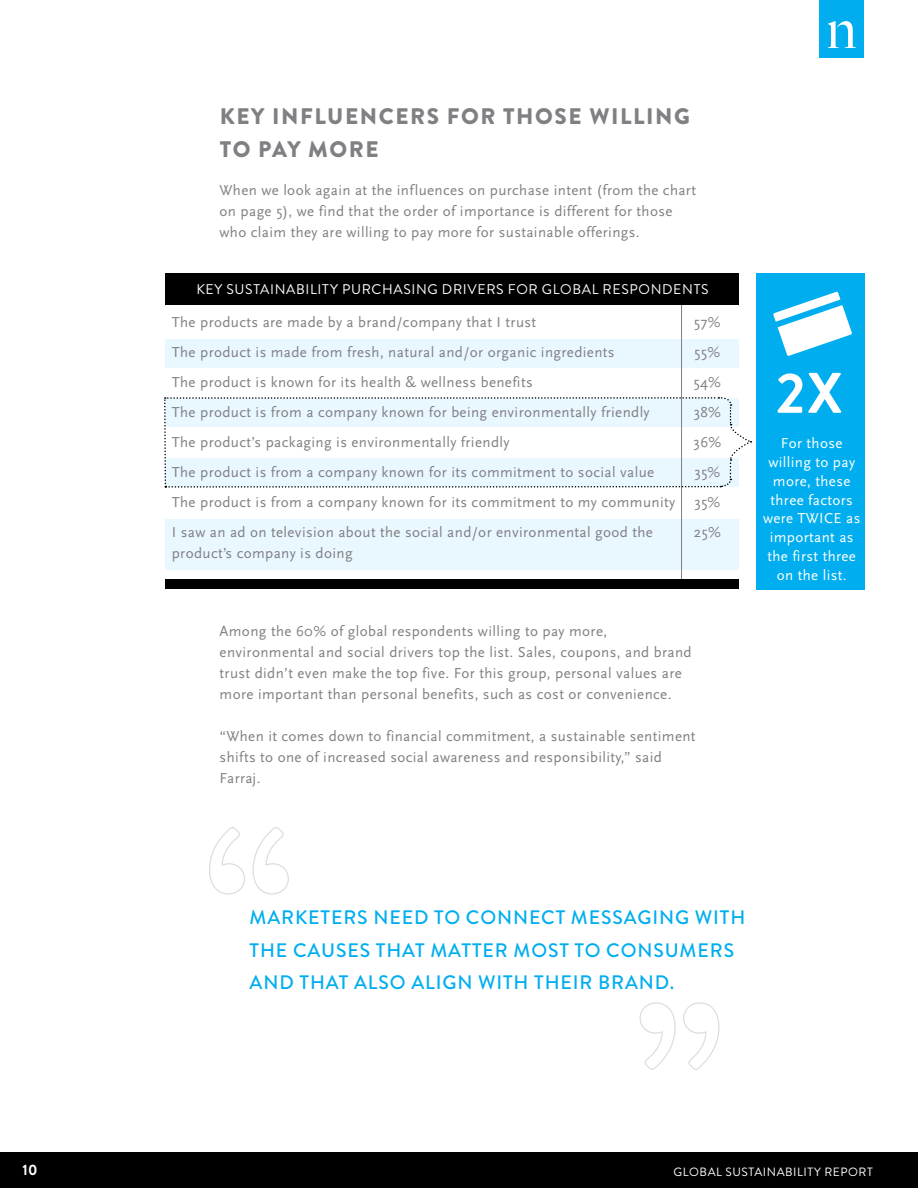
<style>
.page{position:relative;width:918px;height:1188px;background:#fff}
.page>*{position:absolute;margin:0;border:0;box-sizing:border-box;transform-origin:0 0}
.t1{font:700 57px "Brandon Grotesque";color:#fff}
.t2{font:900 22.5px "Brandon Grotesque";letter-spacing:.07em;color:#807f83}
.t3{font:500 19.5px "Brandon Grotesque";letter-spacing:.045em;color:#00aeef}
.t4{font:15px/21px "Scala Sans OT";letter-spacing:.025em;color:#807f83}
.t5{font:15px/18.8px "Scala Sans OT";letter-spacing:.025em;color:#fffffe;text-align:center}
.t6{font:700 15px "Brandon Grotesque";color:#fff}
.t7{font:13.95px "Brandon Grotesque";letter-spacing:.045em;color:#fff}
.t8{font:12px "Brandon Grotesque";letter-spacing:.045em;color:#fff}
</style>
<div class="page">
<div style="left:0;top:1152px;width:918px;height:36px;background:#000"></div>
<div style="left:820px;top:0;width:44px;height:57px;background:#00aeef"></div>
<svg style="left:828px;top:21px;width:28px;height:27px"></svg>
<div style="left:166px;top:519px;width:573px;height:50px;background:#e9f7fe"></div>
<div style="left:166px;top:340px;width:573px;height:28px;background:#e9f7fe"></div>
<hr style="left:681px;top:301px;width:1px;height:285px;background:#807f83">
<div style="left:166px;top:274px;width:573px;height:31px;background:#000"></div>
<div style="left:166px;top:580px;width:573px;height:9px;background:#000"></div>
<div style="left:756px;top:273px;width:109px;height:317px;background:#00aeef"></div>
<svg style="left:164px;top:397px;width:587px;height:91px"></svg>
<svg style="left:209px;top:827px;width:80px;height:68px"></svg>
<svg style="left:639px;top:1002px;width:81px;height:68px"></svg>
<svg style="left:773px;top:292px;width:79px;height:64px"></svg>
<h2 class="t2" style="left:220px;top:100px;width:110px">KEY INFLUE</h2>
<h2 class="t2" style="left:360px;top:100px;width:35px">NCERS</h2>
<h2 class="t2" style="left:447px;top:100px;width:73px">FOR THOSE</h2>
<h2 class="t2" style="left:589px;top:100px;width:14px">WILLI</h2>
<h2 class="t2" style="left:655px;top:100px;width:34px">NG</h2>
<h2 class="t2" style="left:220px;top:133px;width:107px">TO PAY MORE</h2>
<p class="t4" style="left:220px;top:180px;width:478px">When we look again at the influences on purchase intent (from the chart on page 5), we find that the order of importance is different for those who claim they are willing to pay more for sustainable offerings.</p>
<p class="t7" style="left:196px;top:280px;width:156px">KEY SU STAINABILITY PUR</p>
<p class="t7" style="left:372px;top:280px;width:147px">CHASING DRIVERS FOR</p>
<p class="t7" style="left:542px;top:280px;width:168px">GLOBAL RESPONDENTS</p>
<p class="t4" style="left:172px;top:312px;width:366px">The products are made by a brand/company that I trust</p>
<p class="t4" style="left:694px;top:312px;width:28px">57%</p>
<p class="t4" style="left:172px;top:342px;width:444px">The product is made from fresh, natural and/or organic ingredients</p>
<p class="t4" style="left:694px;top:342px;width:27px">55%</p>
<p class="t4" style="left:172px;top:372px;width:363px">The product is known for its health &amp; wellness benefits</p>
<p class="t4" style="left:693px;top:372px;width:29px">54%</p>
<p class="t4" style="left:172px;top:402px;width:479px">The product is from a company known for being environmentally friendly</p>
<p class="t4" style="left:694px;top:402px;width:29px">38%</p>
<p class="t4" style="left:172px;top:432px;width:339px">The product’s packaging is environmentally friendly</p>
<p class="t4" style="left:693px;top:432px;width:30px">36%</p>
<p class="t4" style="left:172px;top:462px;width:484px">The product is from a company known for its commitment to social value</p>
<p class="t4" style="left:694px;top:462px;width:28px">35%</p>
<p class="t4" style="left:172px;top:492px;width:505px">The product is from a company known for its commitment to my community</p>
<p class="t4" style="left:694px;top:492px;width:28px">35%</p>
<p class="t4" style="left:172px;top:522px;width:483px">I saw an ad on television about the social and/or environmental good the</p>
<p class="t4" style="left:694px;top:522px;width:29px">25%</p>
<p class="t4" style="left:172px;top:543px;width:182px">product’s company is doing</p>
<p class="t4" style="left:220px;top:621px;width:474px">Among the 60% of global respondents willing to pay more, environmental and social drivers top the list. Sales, coupons, and brand trust didn’t even make the top five. For this group, personal values are more important than personal benefits, such as cost or convenience.</p>
<p class="t4" style="left:220px;top:726px;width:478px">“When it comes down to financial commitment, a sustainable sentiment shifts to one of increased social awareness and responsibility,” said<br>Farraj.</p>
<h1 class="t1" style="left:776px;top:353px;width:68px">2X</h1>
<p class="t5" style="left:763px;top:435px;width:99px">For those willing to pay more, these three factors were TWICE as important as the first three on the list.</p>
<h3 class="t3" style="left:250px;top:903px;width:232px">MARKETERS NEED TO CONNECT</h3>
<h3 class="t3" style="left:571px;top:903px;width:67px">MESSAGING</h3>
<h3 class="t3" style="left:695px;top:903px;width:14px">WITH</h3>
<h3 class="t3" style="left:250px;top:936px;width:14px">THE</h3>
<h3 class="t3" style="left:293px;top:936px;width:15px">CAU</h3>
<h3 class="t3" style="left:336px;top:936px;width:53px">SES THAT</h3>
<h3 class="t3" style="left:430px;top:936px;width:14px">MATTER</h3>
<h3 class="t3" style="left:514px;top:936px;width:109px">MOSTTO CON</h3>
<h3 class="t3" style="left:653px;top:936px;width:27px">SUMER</h3>
<h3 class="t3" style="left:724px;top:936px;width:12px">S</h3>
<h3 class="t3" style="left:250px;top:969px;width:16px">AND</h3>
<h3 class="t3" style="left:300px;top:969px;width:14px">THAT</h3>
<h3 class="t3" style="left:354px;top:969px;width:71px">ALSOALIGN</h3>
<h3 class="t3" style="left:478px;top:969px;width:14px">WITH</h3>
<h3 class="t3" style="left:534px;top:969px;width:13px">THEIR</h3>
<h3 class="t3" style="left:598px;top:969px;width:15px">BRAND</h3>
<h3 class="t3" style="left:670px;top:969px;width:6px">.</h3>
<p class="t6" style="left:22px;top:1160px;width:17px">10</p>
<p class="t8" style="left:674px;top:1163px;width:201px">GLOBAL SUSTAINABILITY REPORT</p>
</div>
